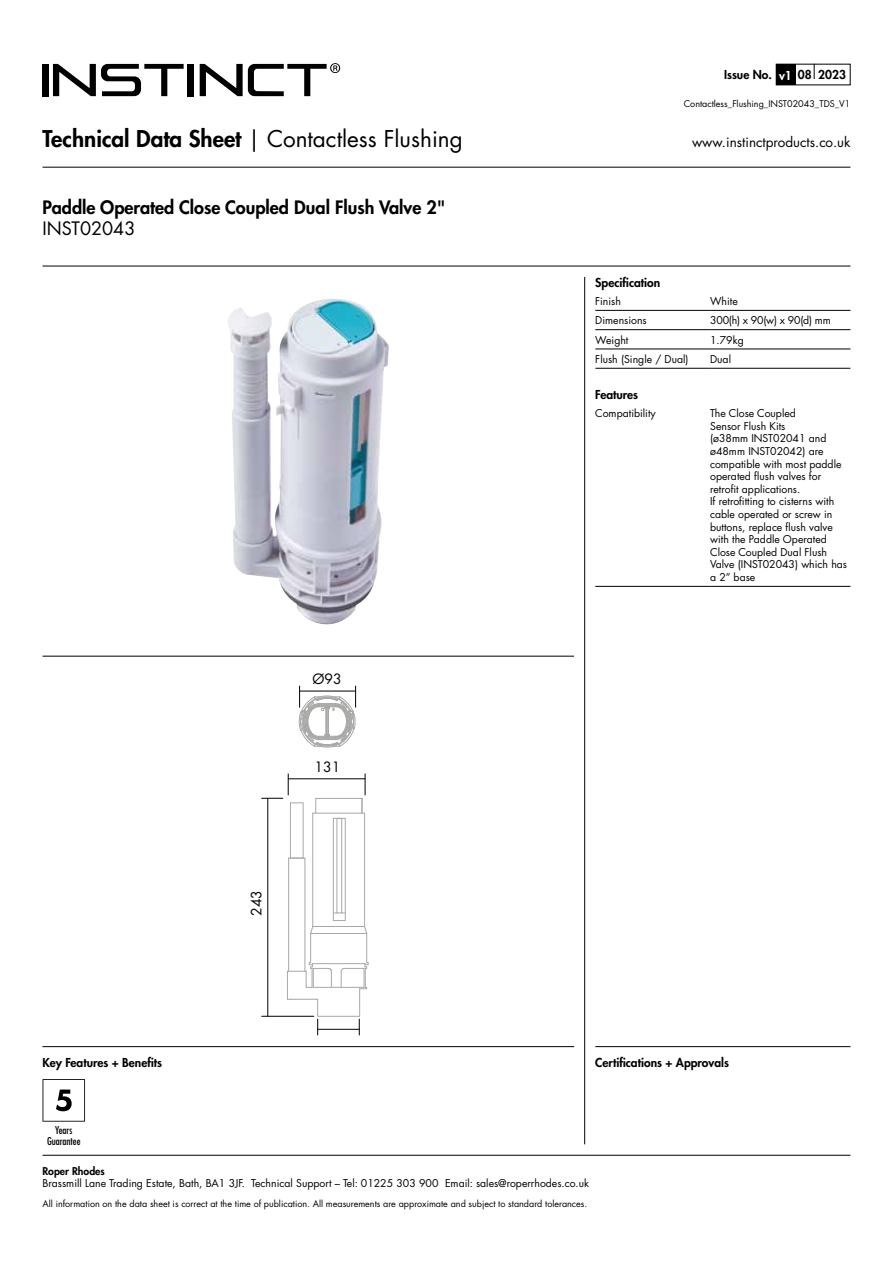
<style>
.page{position:relative;width:893px;height:1263px;background:#fff}
.page>*{position:absolute;margin:0;border:0;box-sizing:border-box;transform-origin:0 0}
.t1{font:22.5px "Futura LT Pro";color:#000}
.t2{font:800 18px "Futura LT Pro";color:#000}
.t3{font:18px "Futura LT Pro";color:#000}
.t4{font:13.95px "Futura LT Pro";color:#000}
.t5{font:13.5px "Futura LT Pro";color:#000}
.t6{font:800 12px "Futura LT Pro";color:#000}
.t7{font:10.5px/12.6px "Futura LT Pro";color:#000}
.t8{font:500 condensed 10.5px/10.5px "Futura LT Pro";color:#000;text-align:center}
.t9{font:800 10.5px "Futura LT Pro";color:#000}
.t10{font:9px "Futura LT Pro";color:#000}
.s1{color:#fff}
.s2{font-weight:800}
</style>
<div class="page">
<div style="left:43px;top:64px;width:6px;height:32px;background:#000"></div>
<div style="left:188px;top:64px;width:6px;height:32px;background:#000"></div>
<svg style="left:200px;top:63px;width:140px;height:33px"></svg>
<svg style="left:53px;top:64px;width:131px;height:32px"></svg>
<div style="left:776px;top:64px;width:19px;height:21px;background:#000"></div>
<svg style="left:814px;top:64px;width:1px;height:15px"></svg>
<hr style="left:43px;top:1155px;width:807px;height:1px;background:#000">
<hr style="left:43px;top:1046px;width:531px;height:1px;background:#000">
<hr style="left:595px;top:1046px;width:255px;height:1px;background:#000">
<hr style="left:43px;top:167px;width:807px;height:1px;background:#000">
<hr style="left:43px;top:266px;width:807px;height:1px;background:#000">
<hr style="left:584px;top:277px;width:1px;height:867px;background:#000">
<svg style="left:43px;top:1079px;width:42px;height:42px"></svg>
<hr style="left:595px;top:310px;width:115px;height:1px;background:#000">
<hr style="left:710px;top:310px;width:140px;height:1px;background:#000">
<hr style="left:595px;top:329px;width:115px;height:1px;background:#000">
<hr style="left:710px;top:329px;width:140px;height:1px;background:#000">
<hr style="left:595px;top:349px;width:115px;height:1px;background:#000">
<hr style="left:710px;top:349px;width:140px;height:1px;background:#000">
<hr style="left:595px;top:368px;width:115px;height:1px;background:#000">
<hr style="left:710px;top:368px;width:140px;height:1px;background:#000">
<hr style="left:43px;top:656px;width:531px;height:1px;background:#000">
<img style="left:228px;top:298px;width:161px;height:327px">
<hr style="left:305px;top:858px;width:1px;height:113px;background:#a8a8a7">
<hr style="left:288px;top:858px;width:1px;height:113px;background:#a8a8a7">
<svg style="left:289px;top:858px;width:16px;height:1px"></svg>
<hr style="left:364px;top:813px;width:1px;height:113px;background:#a8a8a7">
<hr style="left:312px;top:813px;width:1px;height:113px;background:#a8a8a7">
<hr style="left:313px;top:813px;width:49px;height:1px;background:#a8a8a7">
<div style="left:290px;top:803px;width:13px;height:55px;border:1px solid #a8a8a7"></div>
<div style="left:333px;top:818px;width:12px;height:103px;border:1px solid #a8a8a7"></div>
<div style="left:337px;top:818px;width:5px;height:95px;border:1px solid #a8a8a7"></div>
<svg style="left:333px;top:913px;width:12px;height:1px"></svg>
<hr style="left:267px;top:798px;width:1px;height:218px;background:#000">
<hr style="left:262px;top:1016px;width:52px;height:1px;background:#000">
<svg style="left:299px;top:686px;width:57px;height:62px"></svg>
<hr style="left:288px;top:778px;width:77px;height:1px;background:#000">
<svg style="left:262px;top:774px;width:27px;height:25px"></svg>
<svg style="left:315px;top:774px;width:51px;height:40px"></svg>
<svg style="left:287px;top:926px;width:82px;height:109px"></svg>
<hr style="left:595px;top:586px;width:115px;height:1px;background:#000">
<hr style="left:710px;top:586px;width:140px;height:1px;background:#000">
<p class="t6" style="left:724px;top:66px;width:123px">Issue No. <span class="s1">v1</span> 08 2023</p>
<h1 class="t1" style="left:43px;top:123px;width:422px"><span class="s2">Technical Data Sheet</span> | Contactless Flushing</h1>
<h2 class="t2" style="left:43px;top:193px;width:405px">Paddle Operated Close Coupled Dual Flush Valve 2"</h2>
<h2 class="t3" style="left:43px;top:216px;width:94px">INST02043</h2>
<h3 class="t4" style="left:313px;top:669px;width:31px">Ø93</h3>
<h3 class="t4" style="left:247px;top:916px;width:27px;rotate:-90deg">243</h3>
<h3 class="t4" style="left:315px;top:757px;width:27px">131</h3>
<p class="t10" style="left:684px;top:98px;width:168px">Contactless_Flushing_INST02043_TDS_V1</p>
<p class="t5" style="left:692px;top:132px;width:160px">www.instinctproducts.co.uk</p>
<p class="t6" style="left:595px;top:273px;width:66px">Specification</p>
<p class="t7" style="left:595px;top:295px;width:27px">Finish</p>
<p class="t7" style="left:710px;top:295px;width:29px">White</p>
<p class="t7" style="left:595px;top:314px;width:53px">Dimensions</p>
<p class="t7" style="left:710px;top:314px;width:122px">300(h) x 90(w) x 90(d) mm</p>
<p class="t7" style="left:595px;top:333px;width:35px">Weight</p>
<p class="t7" style="left:710px;top:333px;width:35px">1.79kg</p>
<p class="t7" style="left:595px;top:353px;width:95px">Flush (Single / Dual)</p>
<p class="t7" style="left:710px;top:353px;width:22px">Dual</p>
<p class="t6" style="left:595px;top:385px;width:44px">Features</p>
<p class="t7" style="left:595px;top:407px;width:62px">Compatibility</p>
<p class="t7" style="left:710px;top:407px;width:139px">The Close Coupled<br>Sensor Flush Kits<br>(ø38mm INST02041 and ø48mm INST02042) are compatible with most paddle operated flush valves for retrofit applications.<br>If retrofitting to cisterns with cable operated or screw in buttons, replace flush valve with the Paddle Operated<br>Close Coupled Dual Flush<br>Valve (INST02043) which has a 2” base</p>
<p class="t6" style="left:43px;top:1053px;width:121px">Key Features + Benefits</p>
<p class="t6" style="left:595px;top:1053px;width:135px">Certifications + Approvals</p>
<p class="t8" style="left:47px;top:1125px;width:35px">Years<br>Guarantee</p>
<p class="t9" style="left:43px;top:1163px;width:64px">Roper Rhodes</p>
<p class="t7" style="left:43px;top:1177px;width:548px">Brassmill Lane Trading Estate, Bath, BA1 3JF. Technical Support – Tel: 01225 303 900 Email: sales@roperrhodes.co.uk</p>
<p class="t10" style="left:43px;top:1197px;width:546px">All information on the data sheet is correct at the time of publication. All measurements are approximate and subject to standard tolerances.</p>
</div>
